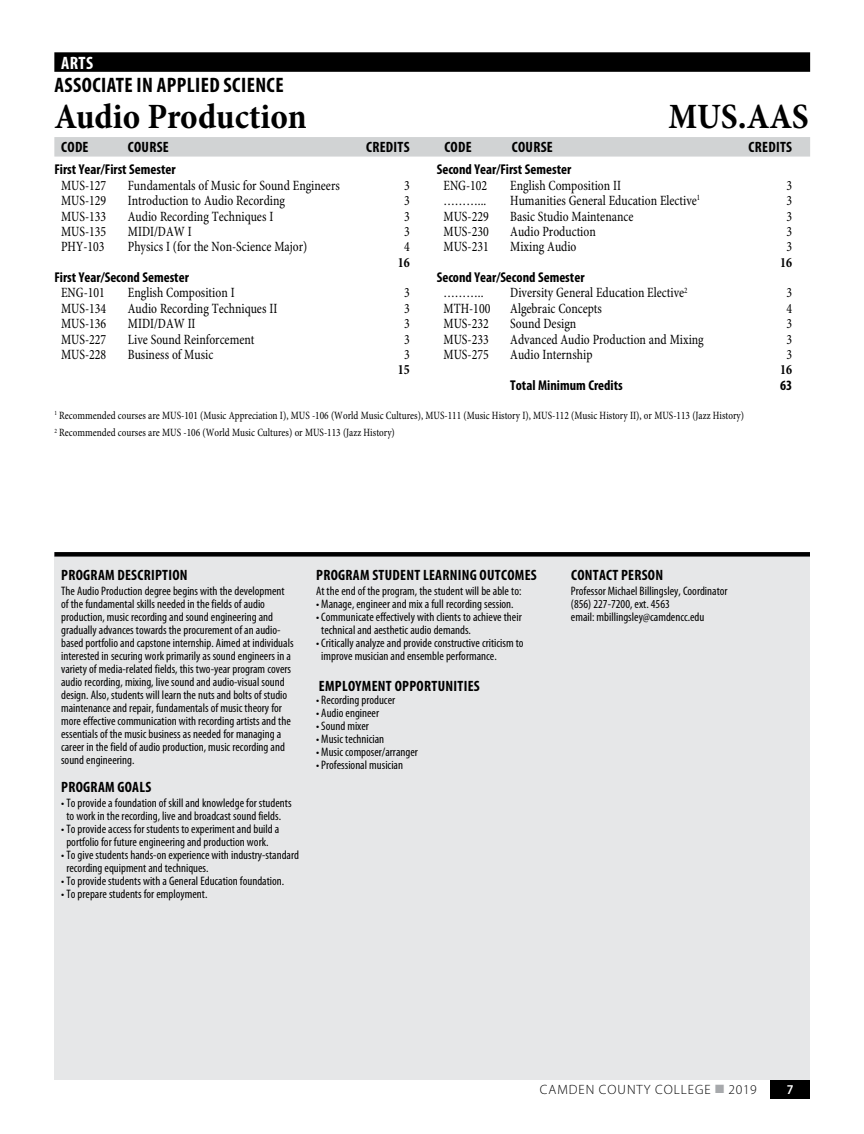
<style>
.page{position:relative;width:864px;height:1134px;background:#fff}
.page>*{position:absolute;margin:0;border:0;box-sizing:border-box;transform-origin:0 0}
.t1{font:700 condensed 36px "Minion Pro";color:#000}
.t2{font:700 condensed 21px "Myriad Pro";letter-spacing:.02em;color:#000}
.t3{font:700 condensed 18px "Myriad Pro";color:#fff}
.t4{font:700 condensed 15px "Myriad Pro";letter-spacing:.02em;color:#000}
.t5{font:condensed 14.25px "Minion Pro";color:#000;scale:.9 1}
.t6{font:700 condensed 14.25px "Myriad Pro";color:#000}
.t7{font:700 condensed 14.25px "Minion Pro";color:#000;scale:.9 1}
.t8{font:300 13.5px "Myriad Pro";letter-spacing:.07em;color:#000}
.t9{font:600 semi-condensed 13.5px "Myriad Pro";color:#fff}
.t10{font:condensed 12.3px/13px "Myriad Pro";color:#000}
.t11{font:condensed 11.25px/17.9px "Minion Pro";color:#000;scale:.9 1}
.s1{color:#a7a9ac}
</style>
<div class="page">
<div style="left:771px;top:1080px;width:39px;height:18px;background:#000"></div>
<div style="left:54px;top:557px;width:756px;height:523px;background:#e6e7e8"></div>
<div style="left:54px;top:552px;width:756px;height:5px;background:#000"></div>
<div style="left:54px;top:52px;width:756px;height:20px;background:#000"></div>
<div style="left:54px;top:137px;width:756px;height:20px;background:#d1d3d4"></div>
<h3 class="t3" style="left:61px;top:52px;width:33px">ARTS</h3>
<h2 class="t2" style="left:55px;top:71px;width:231px">ASSOCIATE IN APPLIED SCIENCE</h2>
<h1 class="t1" style="left:54px;top:94px;width:254px">Audio Production</h1>
<h1 class="t1" style="left:668px;top:94px;width:142px">MUS.AAS</h1>
<p class="t4" style="left:61px;top:138px;width:29px">CODE</p>
<p class="t4" style="left:128px;top:138px;width:43px">COURSE</p>
<p class="t4" style="left:366px;top:138px;width:45px">CREDITS</p>
<p class="t4" style="left:444px;top:138px;width:29px">CODE</p>
<p class="t4" style="left:512px;top:138px;width:43px">COURSE</p>
<p class="t4" style="left:749px;top:138px;width:45px">CREDITS</p>
<p class="t6" style="left:54px;top:161px;width:123px">First Year/First Semester</p>
<p class="t5" style="left:61px;top:177px;width:52px">MUS-127</p>
<p class="t5" style="left:128px;top:177px;width:237px">Fundamentals of Music for Sound Engineers</p>
<p class="t5" style="left:404px;top:177px;width:8px">3</p>
<p class="t5" style="left:61px;top:192px;width:52px">MUS-129</p>
<p class="t5" style="left:128px;top:192px;width:176px">Introduction to Audio Recording</p>
<p class="t5" style="left:404px;top:192px;width:8px">3</p>
<p class="t5" style="left:61px;top:207px;width:52px">MUS-133</p>
<p class="t5" style="left:128px;top:207px;width:163px">Audio Recording Techniques I</p>
<p class="t5" style="left:404px;top:207px;width:8px">3</p>
<p class="t5" style="left:61px;top:223px;width:52px">MUS-135</p>
<p class="t5" style="left:128px;top:223px;width:72px">MIDI/DAW I</p>
<p class="t5" style="left:404px;top:223px;width:8px">3</p>
<p class="t5" style="left:61px;top:238px;width:50px">PHY-103</p>
<p class="t5" style="left:128px;top:238px;width:201px">Physics I (for the Non-Science Major)</p>
<p class="t5" style="left:404px;top:238px;width:8px">4</p>
<p class="t7" style="left:398px;top:254px;width:15px">16</p>
<p class="t6" style="left:54px;top:268px;width:136px">First Year/Second Semester</p>
<p class="t5" style="left:61px;top:284px;width:50px">ENG-101</p>
<p class="t5" style="left:128px;top:284px;width:120px">English Composition I</p>
<p class="t5" style="left:404px;top:284px;width:8px">3</p>
<p class="t5" style="left:61px;top:300px;width:52px">MUS-134</p>
<p class="t5" style="left:128px;top:300px;width:168px">Audio Recording Techniques II</p>
<p class="t5" style="left:404px;top:300px;width:8px">3</p>
<p class="t5" style="left:61px;top:315px;width:52px">MUS-136</p>
<p class="t5" style="left:128px;top:315px;width:77px">MIDI/DAW II</p>
<p class="t5" style="left:404px;top:315px;width:8px">3</p>
<p class="t5" style="left:61px;top:330px;width:52px">MUS-227</p>
<p class="t5" style="left:128px;top:330px;width:142px">Live Sound Reinforcement</p>
<p class="t5" style="left:404px;top:330px;width:8px">3</p>
<p class="t5" style="left:61px;top:346px;width:52px">MUS-228</p>
<p class="t5" style="left:128px;top:346px;width:97px">Business of Music</p>
<p class="t5" style="left:404px;top:346px;width:8px">3</p>
<p class="t7" style="left:398px;top:361px;width:15px">15</p>
<p class="t6" style="left:437px;top:161px;width:136px">Second Year/First Semester</p>
<p class="t5" style="left:444px;top:177px;width:50px">ENG-102</p>
<p class="t5" style="left:510px;top:177px;width:124px">English Composition II</p>
<p class="t5" style="left:787px;top:177px;width:8px">3</p>
<p class="t5" style="left:444px;top:192px;width:49px">………...</p>
<p class="t5" style="left:510px;top:192px;width:213px">Humanities General Education Elective<sup>1</sup></p>
<p class="t5" style="left:787px;top:192px;width:8px">3</p>
<p class="t5" style="left:444px;top:207px;width:52px">MUS-229</p>
<p class="t5" style="left:510px;top:207px;width:138px">Basic Studio Maintenance</p>
<p class="t5" style="left:787px;top:207px;width:8px">3</p>
<p class="t5" style="left:444px;top:223px;width:52px">MUS-230</p>
<p class="t5" style="left:510px;top:223px;width:97px">Audio Production</p>
<p class="t5" style="left:787px;top:223px;width:8px">3</p>
<p class="t5" style="left:444px;top:238px;width:52px">MUS-231</p>
<p class="t5" style="left:510px;top:238px;width:75px">Mixing Audio</p>
<p class="t5" style="left:787px;top:238px;width:8px">3</p>
<p class="t7" style="left:780px;top:254px;width:15px">16</p>
<p class="t6" style="left:437px;top:268px;width:149px">Second Year/Second Semester</p>
<p class="t5" style="left:444px;top:284px;width:46px">………..</p>
<p class="t5" style="left:510px;top:284px;width:199px">Diversity General Education Elective<sup>2</sup></p>
<p class="t5" style="left:787px;top:284px;width:8px">3</p>
<p class="t5" style="left:444px;top:300px;width:54px">MTH-100</p>
<p class="t5" style="left:510px;top:300px;width:104px">Algebraic Concepts</p>
<p class="t5" style="left:787px;top:300px;width:8px">4</p>
<p class="t5" style="left:444px;top:315px;width:52px">MUS-232</p>
<p class="t5" style="left:510px;top:315px;width:75px">Sound Design</p>
<p class="t5" style="left:787px;top:315px;width:8px">3</p>
<p class="t5" style="left:444px;top:330px;width:52px">MUS-233</p>
<p class="t5" style="left:510px;top:330px;width:217px">Advanced Audio Production and Mixing</p>
<p class="t5" style="left:787px;top:330px;width:8px">3</p>
<p class="t5" style="left:444px;top:346px;width:52px">MUS-275</p>
<p class="t5" style="left:510px;top:346px;width:93px">Audio Internship</p>
<p class="t5" style="left:787px;top:346px;width:8px">3</p>
<p class="t7" style="left:780px;top:361px;width:15px">16</p>
<p class="t6" style="left:510px;top:376px;width:114px">Total Minimum Credits</p>
<p class="t6" style="left:780px;top:376px;width:14px">63</p>
<p class="t11" style="left:54px;top:406px;width:768px"><sup>1</sup> Recommended courses are MUS-101 (Music Appreciation I), MUS -106 (World Music Cultures), MUS-111 (Music History I), MUS-112 (Music History II), or MUS-113 (Jazz History)<br><sup>2</sup> Recommended courses are MUS -106 (World Music Cultures) or MUS-113 (Jazz History)</p>
<p class="t4" style="left:61px;top:565px;width:128px">PROGRAM DESCRIPTION</p>
<p class="t10" style="left:61px;top:584px;width:234px">The Audio Production degree begins with the development of the fundamental skills needed in the fields of audio production, music recording and sound engineering and gradually advances towards the procurement of an audio&shy;based portfolio and capstone internship. Aimed at individuals interested in securing work primarily as sound engineers in a variety of media-related fields, this two-year program covers audio recording, mixing, live sound and audio-visual sound design. Also, students will learn the nuts and bolts of studio maintenance and repair, fundamentals of music theory for more effective communication with recording artists and the essentials of the music business as needed for managing a career in the field of audio production, music recording and sound engineering.</p>
<p class="t4" style="left:61px;top:777px;width:92px">PROGRAM GOALS</p>
<p class="t10" style="left:61px;top:796px;width:232px;text-align:center">• To provide a foundation of skill and knowledge for students to work in the recording, live and broadcast sound fields.</p>
<p class="t10" style="left:61px;top:822px;width:220px;text-align:center">• To provide access for students to experiment and build a portfolio for future engineering and production work.</p>
<p class="t10" style="left:66px;top:848px;width:234px;text-indent:-5px">• To give students hands-on experience with industry-standard recording equipment and techniques.</p>
<p class="t10" style="left:61px;top:875px;width:225px">• To provide students with a General Education foundation.</p>
<p class="t10" style="left:61px;top:888px;width:148px">• To prepare students for employment.</p>
<p class="t4" style="left:316px;top:565px;width:222px">PROGRAM STUDENT LEARNING OUTCOMES</p>
<p class="t10" style="left:316px;top:584px;width:207px">At the end of the program, the student will be able to:</p>
<p class="t10" style="left:316px;top:597px;width:199px">• Manage, engineer and mix a full recording session.</p>
<p class="t10" style="left:321px;top:610px;width:202px;text-indent:-5px">• Communicate effectively with clients to achieve their technical and aesthetic audio demands.</p>
<p class="t10" style="left:321px;top:636px;width:204px;text-indent:-5px">• Critically analyze and provide constructive criticism to improve musician and ensemble performance.</p>
<p class="t4" style="left:319px;top:676px;width:163px">EMPLOYMENT OPPORTUNITIES</p>
<p class="t10" style="left:316px;top:693px;width:81px">• Recording producer</p>
<p class="t10" style="left:316px;top:706px;width:65px">• Audio engineer</p>
<p class="t10" style="left:316px;top:719px;width:54px">• Sound mixer</p>
<p class="t10" style="left:316px;top:732px;width:70px">• Music technician</p>
<p class="t10" style="left:316px;top:745px;width:103px">• Music composer/arranger</p>
<p class="t10" style="left:316px;top:758px;width:89px">• Professional musician</p>
<p class="t4" style="left:571px;top:565px;width:94px">CONTACT PERSON</p>
<p class="t10" style="left:571px;top:584px;width:158px">Professor Michael Billingsley, Coordinator (856) 227-7200, ext. 4563<br>email: mbillingsley@camdencc.edu</p>
<p class="t8" style="left:540px;top:1081px;width:218px">CAMDEN COUNTY COLLEGE <span class="s1">■</span> 2019</p>
<p class="t9" style="left:787px;top:1081px;width:8px">7</p>
</div>
